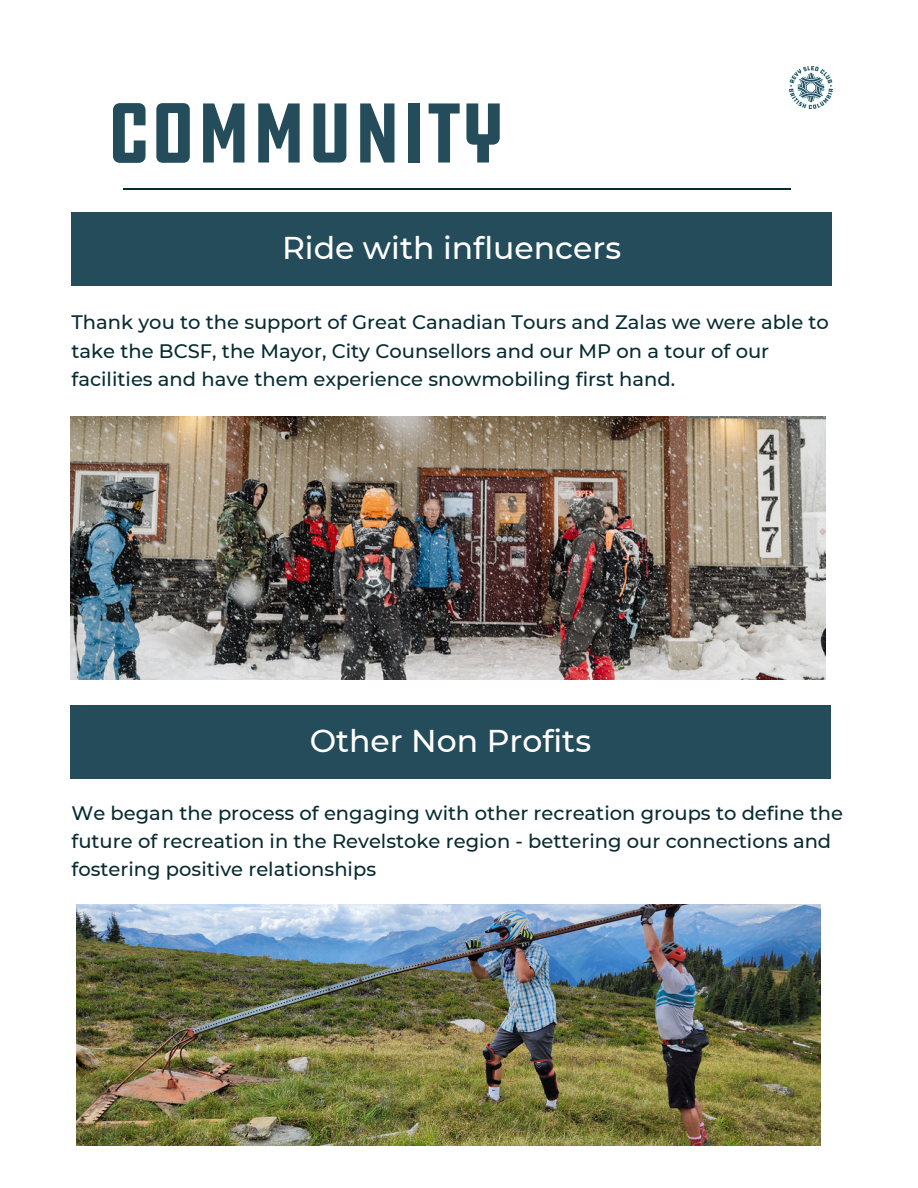
<style>
.page{position:relative;width:918px;height:1188px;background:#fff}
.page>*{position:absolute;margin:0;border:0;box-sizing:border-box;transform-origin:0 0}
.t1{font:condensed 87.45px "DDC Hardware";color:#244c5a}
.t2{font:500 31.5px "Montserrat";color:#fff}
.t3{font:500 19.5px/28.2px "Montserrat";color:#072b31}
</style>
<div class="page">
<img style="left:71px;top:416px;width:755px;height:264px">
<div style="left:72px;top:213px;width:760px;height:73px;background:#244c5a"></div>
<img style="left:790px;top:66px;width:42px;height:43px">
<hr style="left:123px;top:188px;width:667px;height:1px;background:#072b31">
<img style="left:77px;top:905px;width:743px;height:241px">
<div style="left:70px;top:706px;width:761px;height:73px;background:#244c5a"></div>
<h2 class="t1" style="left:107px;top:78px;width:400px">COMMUNITY</h2>
<p class="t2" style="left:282px;top:229px;width:341px">Ride with influencers</p>
<p class="t3" style="left:72px;top:308px;width:759px">Thank you to the support of Great Canadian Tours and Zalas we were able to take the BCSF, the Mayor, City Counsellors and our MP on a tour of our facilities and have them experience snowmobiling first hand.</p>
<h2 class="t2" style="left:310px;top:722px;width:283px">Other Non Profits</h2>
<p class="t3" style="left:72px;top:799px;width:773px">We began the process of engaging with other recreation groups to define the future of recreation in the Revelstoke region - bettering our connections and fostering positive relationships</p>
</div>
